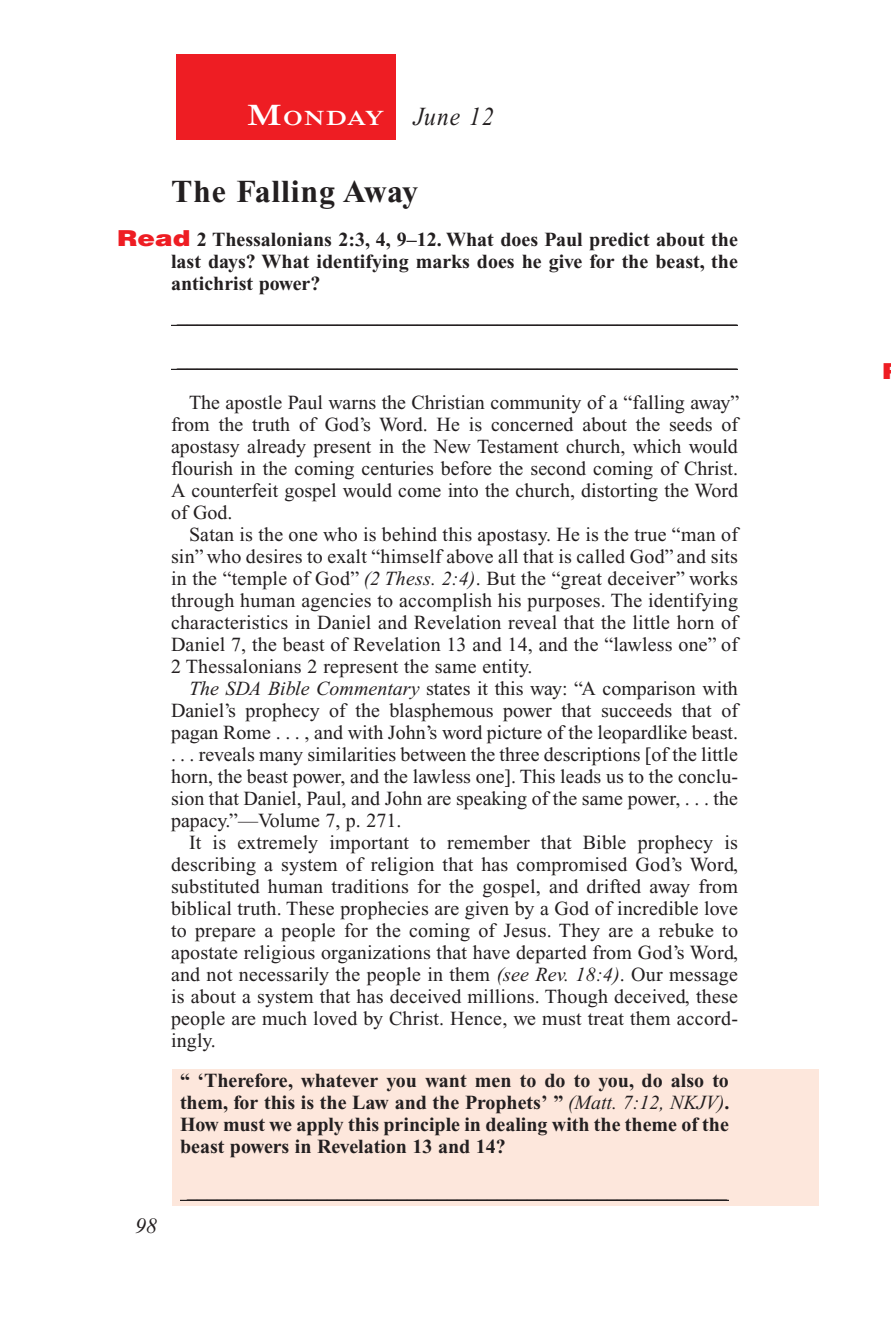
<style>
.page{position:relative;width:891px;height:1332px;background:#fff}
.page>*{position:absolute;margin:0;border:0;box-sizing:border-box;transform-origin:0 0}
.Head{font:700 32px "Times New Roman PS Std";letter-spacing:.025em;color:#231f20}
.Lesson_Dates{font:italic 26px "Times New Roman PS Std";letter-spacing:.05em;color:#231f20;scale:.9 1}
.t1{font:italic 22px "Times New Roman PS Std";color:#231f20}
.Daily_Header{font:600 21px "Times NRMT Std";letter-spacing:.045em;color:#fff;scale:1.1 1}
.Body{font:20px/22px "Times New Roman PS Std";letter-spacing:.01em;color:#231f20;text-align:justify}
.x-screened_box-text{font:700 20px/22px "Times New Roman PS Std";color:#231f20;text-align:justify}
.Question_NO_SB{font:700 20px/22px "Times New Roman PS Std";color:#231f20;text-align:justify}
.Blank_Lines{font:20px "Times New Roman PS Std";color:#231f20}
.Blank_Lines_In_Scree{font:20px "Times New Roman PS Std";color:#231f20}
.s1{font-size:30px}
.s2{font-family:"Helvetica LT Std";font-weight:900;font-size:22px;color:#ee1d23}
.s3{font-style:italic}
.s4{font-weight:400;font-style:italic}
</style>
<div class="page">
<div style="left:176px;top:54px;width:220px;height:86px;background:#ee1d23"></div>
<div style="left:173px;top:1069px;width:646px;height:137px;background:#fde7dc"></div>
<hr style="left:171px;top:325px;width:567px;height:1px;background:#231f20">
<hr style="left:171px;top:369px;width:567px;height:1px;background:#231f20">
<hr style="left:180px;top:1200px;width:549px;height:1px;background:#231f20">
<p class="Daily_Header" style="left:247px;top:106px;width:127px"><span class="s1">M</span>ONDAY</p>
<p class="Lesson_Dates" style="left:414px;top:102px;width:91px">June 12</p>
<p class="Head" style="left:171px;top:174px;width:249px">The Falling Away</p>
<p class="Question_NO_SB" style="left:171px;top:229px;width:568px;text-indent:-54px"><span class="s2">Read</span> 2 Thessalonians 2:3, 4, 9–12. What does Paul predict about the last days? What identifying marks does he give for the beast, the antichrist power?</p>
<p class="Blank_Lines" style="left:177px;top:306px;width:561px">________________________________________________________</p>
<p class="Blank_Lines" style="left:177px;top:350px;width:561px">________________________________________________________</p>
<p class="Body" style="left:171px;top:392px;width:570px;text-indent:18px">The apostle Paul warns the Christian community of a “falling away” from the truth of God’s Word. He is concerned about the seeds of apostasy already present in the New Testament church, which would flourish in the coming centuries before the second coming of Christ.<br>A counterfeit gospel would come into the church, distorting the Word of God.</p>
<p class="Body" style="left:171px;top:524px;width:569px;text-indent:18px">Satan is the one who is behind this apostasy. He is the true “man of sin” who desires to exalt “himself above all that is called God” and sits in the “temple of God” <span class="s3">(2 Thess. 2:4)</span>. But the “great deceiver” works through human agencies to accomplish his purposes. The identifying characteristics in Daniel and Revelation reveal that the little horn of Daniel 7, the beast of Revelation 13 and 14, and the “lawless one” of 2 Thessalonians 2 represent the same entity.</p>
<p class="Body" style="left:171px;top:678px;width:569px;text-indent:18px"><span class="s3">The SDA Bible Commentary</span> states it this way: “A comparison with Daniel’s prophecy of the blasphemous power that succeeds that of pagan Rome . . . , and with John’s word picture of the leopardlike beast. . . . reveals many similarities between the three descriptions [of the little horn, the beast power, and the lawless one]. This leads us to the conclu&shy;sion that Daniel, Paul, and John are speaking of the same power, . . . the papacy.”—Volume 7, p. 271.</p>
<p class="Body" style="left:171px;top:832px;width:569px;text-align:left;text-indent:18px">It is extremely important to remember that Bible prophecy is describing a system of religion that has compromised God’s Word, substituted human traditions for the gospel, and drifted away from biblical truth. These prophecies are given by a God of incredible love to prepare a people for the coming of Jesus. They are a rebuke to apostate religious organizations that have departed from God’s Word, and not necessarily the people in them <span class="s3">(see Rev. 18:4)</span>. Our message is about a system that has deceived millions. Though deceived, these people are much loved by Christ. Hence, we must treat them accord&shy;ingly.</p>
<p class="x-screened_box-text" style="left:180px;top:1070px;width:551px">“ ‘Therefore, whatever you want men to do to you, do also to them, for this is the Law and the Prophets’ ” <span class="s4">(Matt. 7:12, NKJV)</span>.<br>How must we apply this principle in dealing with the theme of the beast powers in Revelation 13 and 14?</p>
<p class="t1" style="left:135px;top:1214px;width:23px">98</p>
<p class="Blank_Lines_In_Scree" style="left:187px;top:1181px;width:541px">______________________________________________________</p>
</div>
